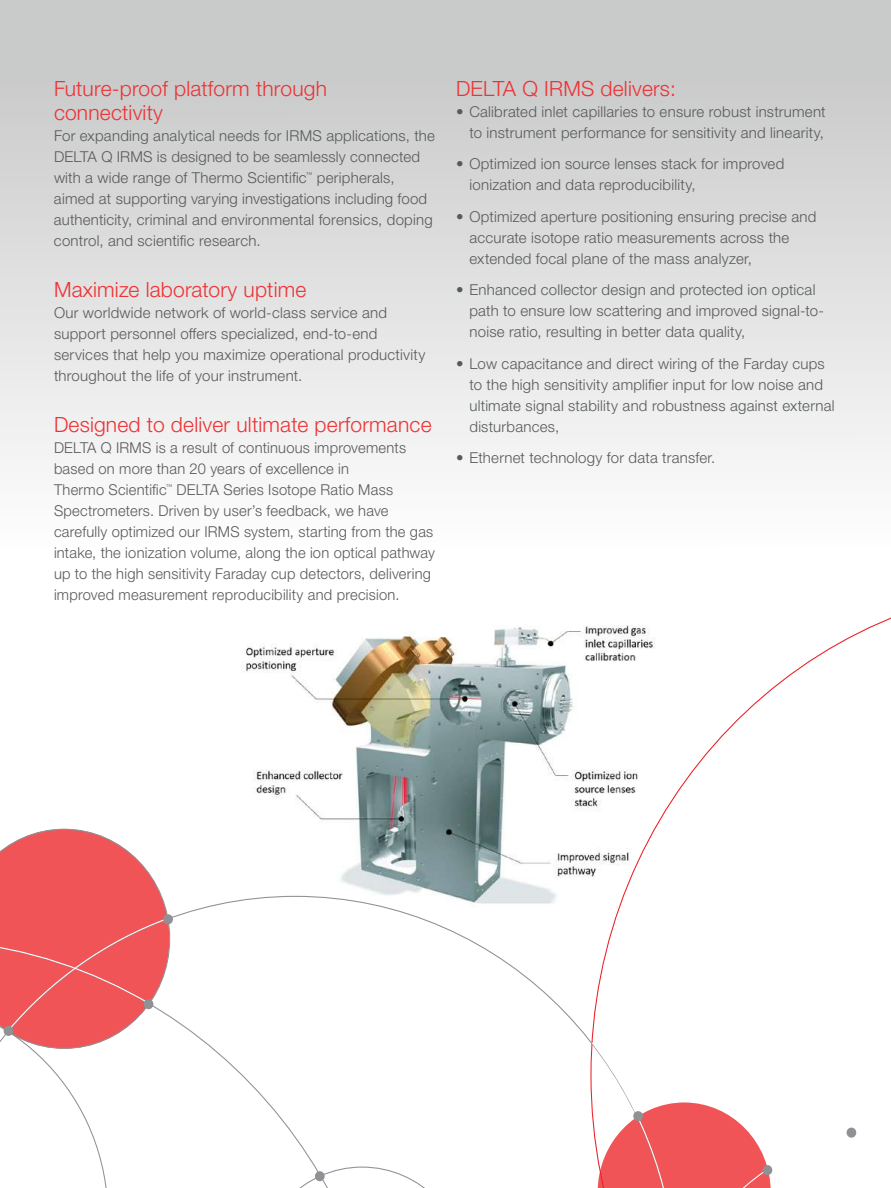
<style>
.page{position:relative;width:891px;height:1188px;background:#fff}
.page>*{position:absolute;margin:0;border:0;box-sizing:border-box;transform-origin:0 0}
.t1{font:300 21px/24px "Helvetica Neue LTW1 G";letter-spacing:.01em;color:#ee3134}
.t2{font:300 15px/21px "Helvetica Neue LTW1 G";letter-spacing:.015em;color:#58595b}
.t3{font:300 6.75px "Helvetica Neue LTW1 G";color:#58595b}
</style>
<div class="page">
<div style="left:0;top:0;width:891px;height:594px;background:linear-gradient(to bottom,#c3c4c4,#fff)"></div>
<img style="left:246px;top:626px;width:344px;height:270px">
<svg style="left:590px;top:617px;width:301px;height:279px"></svg>
<svg style="left:170px;top:896px;width:454px;height:292px"></svg>
<div style="left:315px;top:1171px;width:10px;height:10px;background:#8f9194;border-radius:50%"></div>
<svg style="left:591px;top:1003px;width:266px;height:185px"></svg>
<svg style="left:0;top:829px;width:170px;height:359px"></svg>
<div style="left:4px;top:1026px;width:9px;height:10px;background:#8f9194;border-radius:50%"></div>
<div style="left:144px;top:999px;width:9px;height:10px;background:#8f9194;border-radius:50%"></div>
<div style="left:163px;top:914px;width:10px;height:10px;background:#8f9194;border-radius:50%"></div>
<div style="left:633px;top:1111px;width:10px;height:10px;background:#8f9194;border-radius:50%"></div>
<h1 class="t1" style="left:54px;top:76px;width:275px">Future-proof platform through connectivity</h1>
<p class="t2" style="left:54px;top:125px;width:382px">For expanding analytical needs for IRMS applications, the<br>DELTA Q IRMS is designed to be seamlessly connected with a wide range of Thermo Scientific</p>
<p class="t3" style="left:306px;top:170px;width:8px">™</p>
<p class="t2" style="left:54px;top:167px;width:380px;text-indent:263px">peripherals, aimed at supporting varying investigations including food authenticity, criminal and environmental forensics, doping control, and scientific research.</p>
<h1 class="t1" style="left:54px;top:277px;width:254px">Maximize laboratory uptime</h1>
<p class="t2" style="left:54px;top:302px;width:373px">Our worldwide network of world-class service and support personnel offers specialized, end-to-end services that help you maximize operational productivity throughout the life of your instrument.</p>
<h1 class="t1" style="left:54px;top:412px;width:379px">Designed to deliver ultimate performance</h1>
<p class="t2" style="left:54px;top:437px;width:354px">DELTA Q IRMS is a result of continuous improvements based on more than 20 years of excellence in<br>Thermo Scientific</p>
<p class="t2" style="left:54px;top:479px;width:383px;text-indent:123px">DELTA Series Isotope Ratio Mass Spectrometers. Driven by user’s feedback, we have carefully optimized our IRMS system, starting from the gas intake, the ionization volume, along the ion optical pathway up to the high sensitivity Faraday cup detectors, delivering improved measurement reproducibility and precision.</p>
<p class="t3" style="left:166px;top:482px;width:8px">™</p>
<h1 class="t1" style="left:456px;top:76px;width:222px">DELTA Q IRMS delivers:</h1>
<p class="t2" style="left:456px;top:101px;width:371px;text-align:right">• Calibrated inlet capillaries to ensure robust instrument to instrument performance for sensitivity and linearity,</p>
<p class="t2" style="left:470px;top:154px;width:316px;text-indent:-14px">• Optimized ion source lenses stack for improved ionization and data reproducibility,</p>
<p class="t2" style="left:470px;top:206px;width:349px;text-indent:-14px">• Optimized aperture positioning ensuring precise and accurate isotope ratio measurements across the extended focal plane of the mass analyzer,</p>
<p class="t2" style="left:470px;top:280px;width:356px;text-indent:-14px">• Enhanced collector design and protected ion optical path to ensure low scattering and improved signal-to&shy;noise ratio, resulting in better data quality,</p>
<p class="t2" style="left:470px;top:353px;width:367px;text-indent:-14px">• Low capacitance and direct wiring of the Farday cups to the high sensitivity amplifier input for low noise and ultimate signal stability and robustness against external disturbances,</p>
<p class="t2" style="left:456px;top:448px;width:261px">• Ethernet technology for data transfer.</p>
</div>
